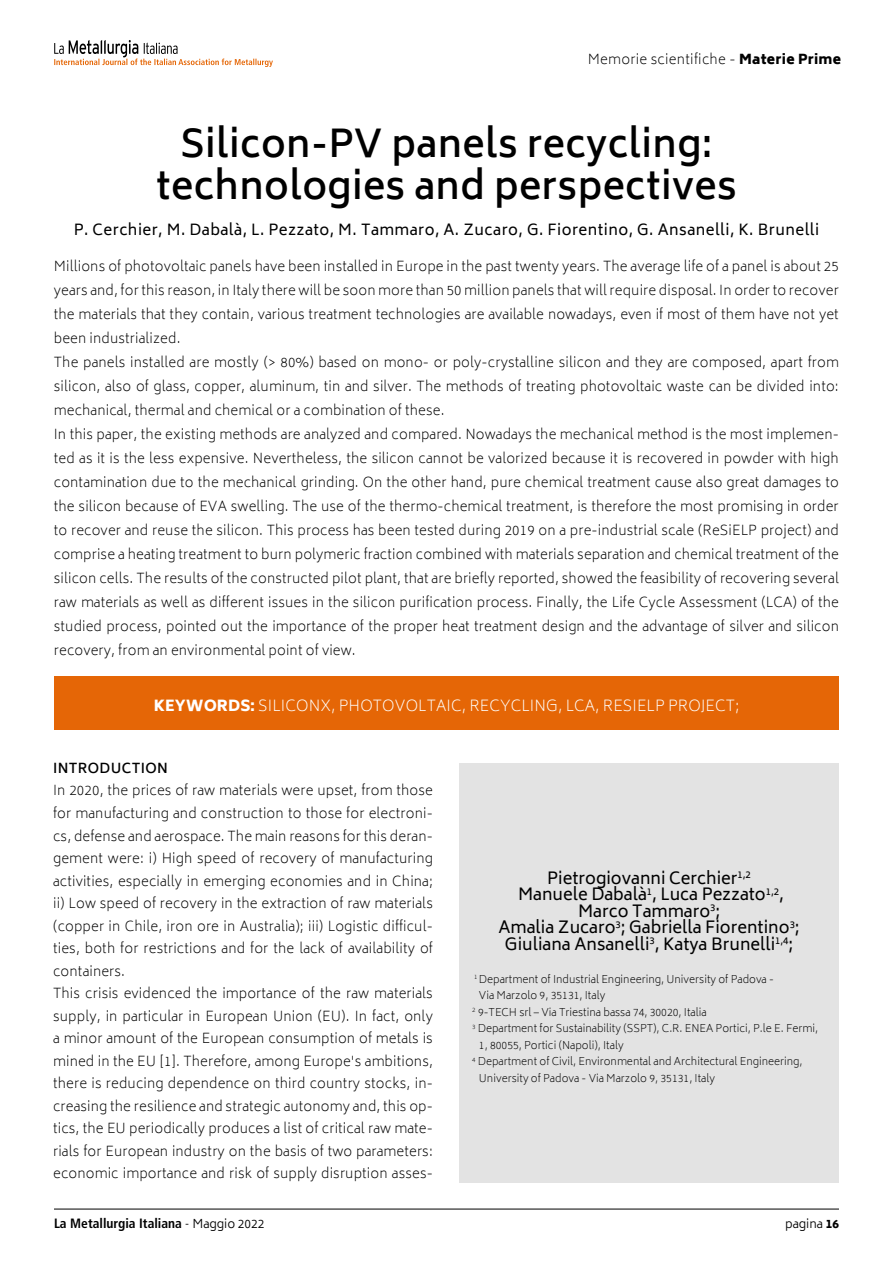
<style>
.page{position:relative;width:893px;height:1263px;background:#fff}
.page>*{position:absolute;margin:0;border:0;box-sizing:border-box;transform-origin:0 0}
.t1{font:600 37.5px/42px "Biryani";letter-spacing:.01em;color:#000;text-align:center}
.t2{font:16.5px/16.5px "Biryani";color:#000;text-align:center}
.t3{font:15px "Biryani";letter-spacing:.03em;color:#000}
.t4{font:200 15px "Biryani";letter-spacing:.01em;color:#fff}
.t5{font:200 13.5px/22.5px "Biryani";letter-spacing:.01em;color:#000}
.t6{font:700 condensed 13.5px "Frutiger LT Std";color:#000}
.t7{font:600 13.5px "Biryani";letter-spacing:.025em;color:#000}
.t8{font:300 12px "Biryani";color:#000}
.t9{font:200 10.5px "Biryani";color:#000}
.s1{font-weight:800}
.s2{font-weight:300}
.s3{font-family:"Biryani";font-weight:300;font-stretch:normal;font-size:12px}
</style>
<div class="page">
<hr style="left:54px;top:1209px;width:785px;height:1px;background:#000">
<svg style="left:54px;top:40px;width:219px;height:27px"></svg>
<div style="left:54px;top:676px;width:785px;height:54px;background:#e56606"></div>
<div style="left:459px;top:764px;width:380px;height:419px;background:#e3e3e3"></div>
<p class="t5" style="left:588px;top:48px;width:255px">Memorie scientifiche - <span class="s1">Materie Prime</span></p>
<h1 class="t1" style="left:156px;top:124px;width:582px">Silicon-PV panels recycling: technologies and perspectives</h1>
<p class="t3" style="left:74px;top:222px;width:747px">P. Cerchier, M. Dabalà, L. Pezzato, M. Tammaro, A. Zucaro, G. Fiorentino, G. Ansanelli, K. Brunelli</p>
<p class="t5" style="left:54px;top:254px;width:787px;line-height:24px">Millions of photovoltaic panels have been installed in Europe in the past twenty years. The average life of a panel is about 25 years and, for this reason, in Italy there will be soon more than 50 million panels that will require disposal. In order to recover the materials that they contain, various treatment technologies are available nowadays, even if most of them have not yet been industrialized.<br>The panels installed are mostly (&gt; 80%) based on mono- or poly-crystalline silicon and they are composed, apart from silicon, also of glass, copper, aluminum, tin and silver. The methods of treating photovoltaic waste can be divided into: mechanical, thermal and chemical or a combination of these.<br>In this paper, the existing methods are analyzed and compared. Nowadays the mechanical method is the most implemen&shy;ted as it is the less expensive. Nevertheless, the silicon cannot be valorized because it is recovered in powder with high contamination due to the mechanical grinding. On the other hand, pure chemical treatment cause also great damages to the silicon because of EVA swelling. The use of the thermo-chemical treatment, is therefore the most promising in order to recover and reuse the silicon. This process has been tested during 2019 on a pre-industrial scale (ReSiELP project) and comprise a heating treatment to burn polymeric fraction combined with materials separation and chemical treatment of the silicon cells. The results of the constructed pilot plant, that are briefly reported, showed the feasibility of recovering several raw materials as well as different issues in the silicon purification process. Finally, the Life Cycle Assessment (LCA) of the studied process, pointed out the importance of the proper heat treatment design and the advantage of silver and silicon recovery, from an environmental point of view.</p>
<p class="t4" style="left:154px;top:697px;width:587px"><span class="s1">KEYWORDS:</span> SILICONX, PHOTOVOLTAIC, RECYCLING, LCA, RESIELP PROJECT;</p>
<p class="t7" style="left:53px;top:760px;width:116px">INTRODUCTION</p>
<p class="t5" style="left:53px;top:779px;width:381px">In 2020, the prices of raw materials were upset, from those for manufacturing and construction to those for electroni&shy;cs, defense and aerospace. The main reasons for this deran&shy;gement were: i) High speed of recovery of manufacturing activities, especially in emerging economies and in China; ii) Low speed of recovery in the extraction of raw materials (copper in Chile, iron ore in Australia); iii) Logistic difficul&shy;ties, both for restrictions and for the lack of availability of containers.<br>This crisis evidenced the importance of the raw materials supply, in particular in European Union (EU). In fact, only a minor amount of the European consumption of metals is mined in the EU [1]. Therefore, among Europe's ambitions, there is reducing dependence on third country stocks, in&shy;creasing the resilience and strategic autonomy and, this op&shy;tics, the EU periodically produces a list of critical raw mate&shy;rials for European industry on the basis of two parameters: economic importance and risk of supply disruption asses-</p>
<p class="t2" style="left:499px;top:870px;width:303px">Pietrogiovanni Cerchier<sup>1,2<br></sup>Manuele Dabalà<sup>1</sup>, Luca Pezzato<sup>1,2</sup>, Marco Tammaro<sup>3</sup>;<br>Amalia Zucaro<sup>3</sup>; Gabriella Fiorentino<sup>3</sup>; Giuliana Ansanelli<sup>3</sup>, Katya Brunelli<sup>1,4</sup>;</p>
<p class="t9" style="left:474px;top:973px;width:301px"><sup>1</sup> Department of Industrial Engineering, University of Padova -</p>
<p class="t9" style="left:479px;top:989px;width:128px">Via Marzolo 9, 35131, Italy</p>
<p class="t9" style="left:472px;top:1006px;width:236px"><sup>2</sup> 9-TECH srl – Via Triestina bassa 74, 30020, Italia</p>
<p class="t9" style="left:472px;top:1022px;width:348px"><sup>3</sup> Department for Sustainability (SSPT), C.R. ENEA Portici, P.le E. Fermi,</p>
<p class="t9" style="left:479px;top:1039px;width:146px">1, 80055, Portici (Napoli), Italy</p>
<p class="t9" style="left:472px;top:1055px;width:332px"><sup>4</sup> Department of Civil, Environmental and Architectural Engineering,</p>
<p class="t9" style="left:479px;top:1072px;width:238px">University of Padova - Via Marzolo 9, 35131, Italy</p>
<p class="t6" style="left:54px;top:1216px;width:212px">La Metallurgia Italiana <span class="s2">-</span> <span class="s3">Maggio 2022</span></p>
<p class="t8" style="left:785px;top:1217px;width:55px">pagina <span class="s1">16</span></p>
</div>
